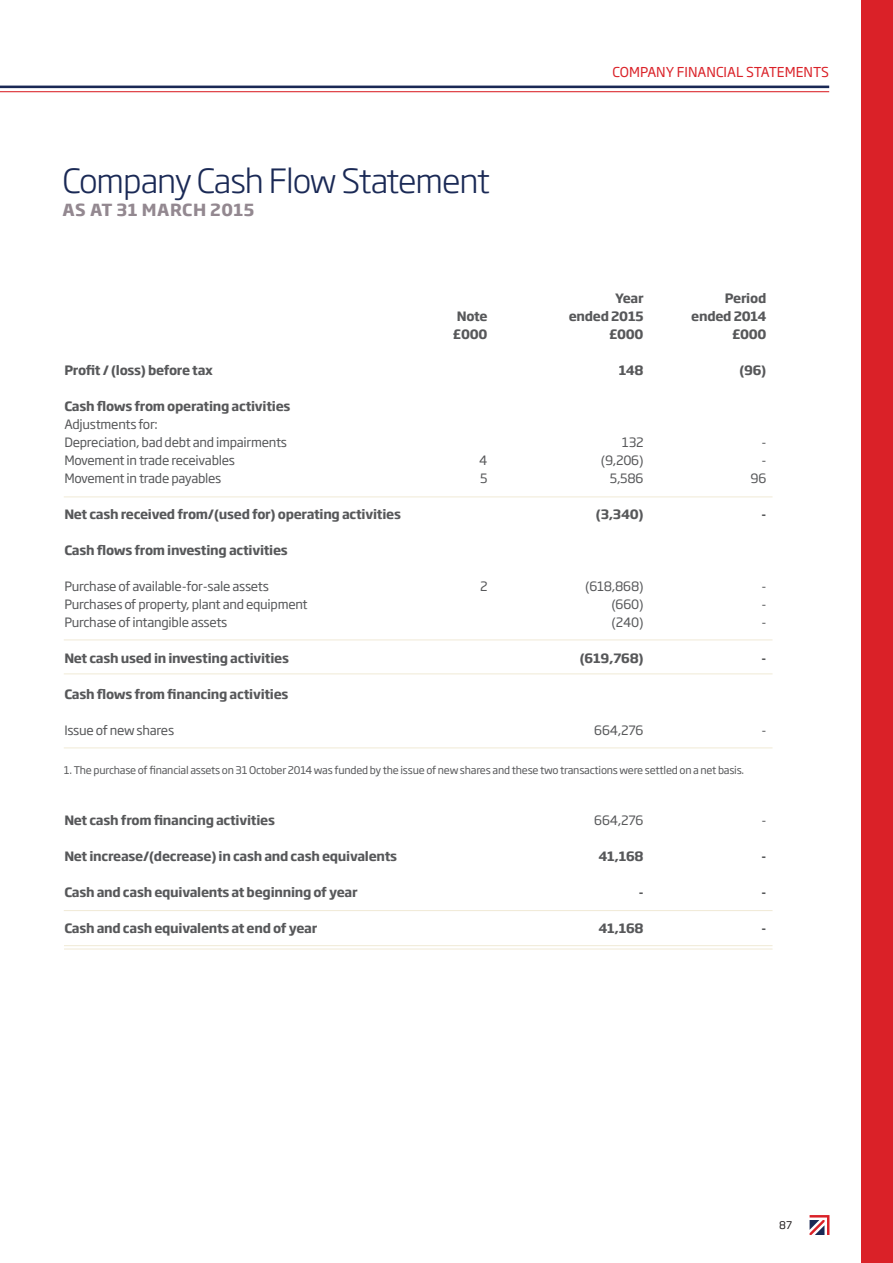
<style>
.page{position:relative;width:893px;height:1263px;background:#fff}
.page>*{position:absolute;margin:0;border:0;box-sizing:border-box;transform-origin:0 0}
.Paragraph_Style_1{font:300 33px "Soho Gothic Std";letter-spacing:-.03em;color:#1a2955}
.Paragraph_Style_1-2{font:700 16.5px "Soho Gothic Std";letter-spacing:.02em;color:#938890}
.Regular_text{font:13.5px "Soho Gothic Std";color:#da2128}
.Body_copy__First_par{font:700 12.75px "Soho Gothic Std";letter-spacing:-.02em;color:#57585a}
.Body_copy__First_par-2{font:12.75px "Soho Gothic Std";letter-spacing:-.02em;color:#57585a}
.Body_copy__First_par-3{font:10.5px "Soho Gothic Std";letter-spacing:-.02em;color:#57585a}
.Regular_text-2{font:10.5px "Soho Gothic Std";color:#231f20}
</style>
<div class="page">
<svg style="left:829px;top:1215px;width:1px;height:20px"></svg>
<svg style="left:809px;top:1215px;width:20px;height:20px"></svg>
<hr style="left:0;top:86px;width:829px;height:2px;background:#1a2955">
<hr style="left:64px;top:910px;width:708px;height:1px;background:#f1ebd8">
<hr style="left:64px;top:673px;width:708px;height:1px;background:#f1ebd8">
<hr style="left:64px;top:639px;width:708px;height:1px;background:#f1ebd8">
<hr style="left:64px;top:496px;width:708px;height:1px;background:#f1ebd8">
<hr style="left:64px;top:945px;width:708px;height:1px;background:#f1ebd8">
<hr style="left:64px;top:948px;width:708px;height:1px;background:#f1ebd8">
<div style="left:861px;top:0;width:32px;height:1263px;background:#da2128"></div>
<hr style="left:0;top:91px;width:829px;height:1px;background:#da2128">
<hr style="left:64px;top:747px;width:708px;height:1px;background:#f1ebd8">
<p class="Paragraph_Style_1" style="left:63px;top:160px;width:429px">Company Cash Flow Statement</p>
<p class="Paragraph_Style_1-2" style="left:63px;top:199px;width:193px">AS AT 31 MARCH 2015</p>
<p class="Regular_text" style="left:613px;top:64px;width:218px">COMPANY FINANCIAL STATEMENTS</p>
<p class="Body_copy__First_par" style="left:615px;top:290px;width:30px">Year</p>
<p class="Body_copy__First_par" style="left:725px;top:290px;width:43px">Period</p>
<p class="Body_copy__First_par" style="left:457px;top:308px;width:32px">Note</p>
<p class="Body_copy__First_par" style="left:569px;top:308px;width:76px">ended 2015</p>
<p class="Body_copy__First_par" style="left:691px;top:308px;width:77px">ended 2014</p>
<p class="Body_copy__First_par" style="left:453px;top:326px;width:36px">£000</p>
<p class="Body_copy__First_par" style="left:609px;top:326px;width:36px">£000</p>
<p class="Body_copy__First_par" style="left:732px;top:326px;width:36px">£000</p>
<p class="Body_copy__First_par" style="left:64px;top:362px;width:150px">Profit / (loss) before tax</p>
<p class="Body_copy__First_par" style="left:619px;top:362px;width:26px">148</p>
<p class="Body_copy__First_par" style="left:739px;top:362px;width:28px">(96)</p>
<p class="Body_copy__First_par" style="left:64px;top:398px;width:228px">Cash flows from operating activities</p>
<p class="Body_copy__First_par-2" style="left:64px;top:416px;width:95px">Adjustments for:</p>
<p class="Body_copy__First_par-2" style="left:64px;top:434px;width:224px">Depreciation, bad debt and impairments</p>
<p class="Body_copy__First_par-2" style="left:622px;top:434px;width:23px">132</p>
<p class="Body_copy__First_par-2" style="left:761px;top:434px;width:7px">-</p>
<p class="Body_copy__First_par-2" style="left:64px;top:452px;width:172px">Movement in trade receivables</p>
<p class="Body_copy__First_par-2" style="left:479px;top:452px;width:10px">4</p>
<p class="Body_copy__First_par-2" style="left:601px;top:452px;width:44px">(9,206)</p>
<p class="Body_copy__First_par-2" style="left:761px;top:452px;width:7px">-</p>
<p class="Body_copy__First_par-2" style="left:64px;top:470px;width:159px">Movement in trade payables</p>
<p class="Body_copy__First_par-2" style="left:480px;top:470px;width:9px">5</p>
<p class="Body_copy__First_par-2" style="left:610px;top:470px;width:35px">5,586</p>
<p class="Body_copy__First_par-2" style="left:750px;top:470px;width:17px">96</p>
<p class="Body_copy__First_par" style="left:64px;top:506px;width:338px">Net cash received from/(used for) operating activities</p>
<p class="Body_copy__First_par" style="left:596px;top:506px;width:49px">(3,340)</p>
<p class="Body_copy__First_par" style="left:762px;top:506px;width:6px">-</p>
<p class="Body_copy__First_par" style="left:64px;top:542px;width:225px">Cash flows from investing activities</p>
<p class="Body_copy__First_par-2" style="left:64px;top:578px;width:206px">Purchase of available-for-sale assets</p>
<p class="Body_copy__First_par-2" style="left:480px;top:578px;width:9px">2</p>
<p class="Body_copy__First_par-2" style="left:585px;top:578px;width:60px">(618,868)</p>
<p class="Body_copy__First_par-2" style="left:761px;top:578px;width:7px">-</p>
<p class="Body_copy__First_par-2" style="left:64px;top:596px;width:245px">Purchases of property, plant and equipment</p>
<p class="Body_copy__First_par-2" style="left:611px;top:596px;width:34px">(660)</p>
<p class="Body_copy__First_par-2" style="left:761px;top:596px;width:7px">-</p>
<p class="Body_copy__First_par-2" style="left:64px;top:614px;width:165px">Purchase of intangible assets</p>
<p class="Body_copy__First_par-2" style="left:612px;top:614px;width:34px">(240)</p>
<p class="Body_copy__First_par-2" style="left:761px;top:614px;width:7px">-</p>
<p class="Body_copy__First_par" style="left:64px;top:650px;width:226px">Net cash used in investing activities</p>
<p class="Body_copy__First_par" style="left:580px;top:650px;width:65px">(619,768)</p>
<p class="Body_copy__First_par" style="left:762px;top:650px;width:6px">-</p>
<p class="Body_copy__First_par" style="left:64px;top:686px;width:226px">Cash flows from financing activities</p>
<p class="Body_copy__First_par-2" style="left:64px;top:722px;width:111px">Issue of new shares</p>
<p class="Body_copy__First_par-2" style="left:594px;top:722px;width:51px">664,276</p>
<p class="Body_copy__First_par-2" style="left:761px;top:722px;width:7px">-</p>
<p class="Body_copy__First_par-3" style="left:64px;top:764px;width:682px">1. The purchase of financial assets on 31 October 2014 was funded by the issue of new shares and these two transactions were settled on a net basis.</p>
<p class="Body_copy__First_par" style="left:64px;top:812px;width:212px">Net cash from financing activities</p>
<p class="Body_copy__First_par-2" style="left:594px;top:812px;width:51px">664,276</p>
<p class="Body_copy__First_par-2" style="left:761px;top:812px;width:7px">-</p>
<p class="Body_copy__First_par" style="left:64px;top:848px;width:334px">Net increase/(decrease) in cash and cash equivalents</p>
<p class="Body_copy__First_par" style="left:598px;top:848px;width:47px">41,168</p>
<p class="Body_copy__First_par" style="left:762px;top:848px;width:6px">-</p>
<p class="Body_copy__First_par" style="left:64px;top:884px;width:295px">Cash and cash equivalents at beginning of year</p>
<p class="Body_copy__First_par" style="left:639px;top:884px;width:6px">-</p>
<p class="Body_copy__First_par" style="left:762px;top:884px;width:6px">-</p>
<p class="Body_copy__First_par" style="left:64px;top:920px;width:254px">Cash and cash equivalents at end of year</p>
<p class="Body_copy__First_par" style="left:598px;top:920px;width:47px">41,168</p>
<p class="Body_copy__First_par" style="left:762px;top:920px;width:6px">-</p>
<p class="Regular_text-2" style="left:779px;top:1218px;width:15px">87</p>
</div>
